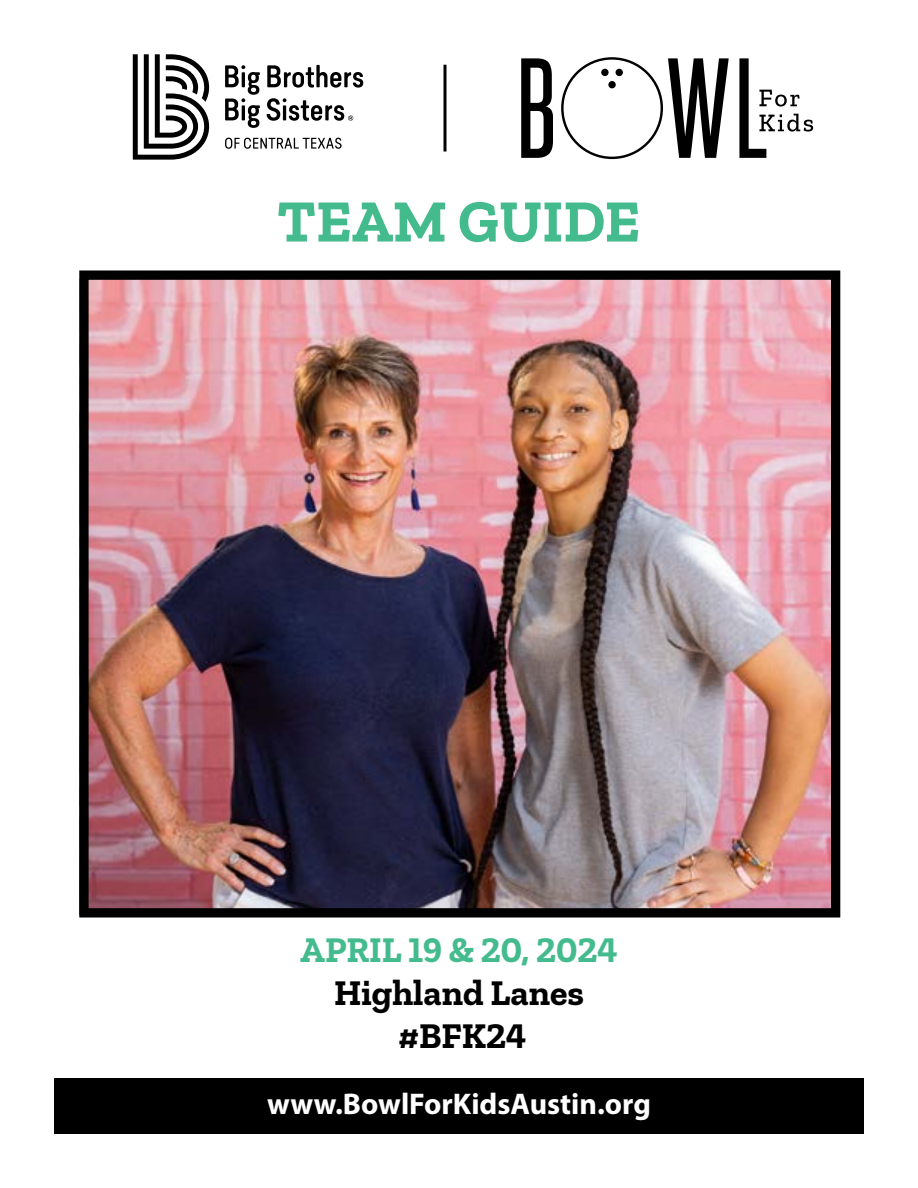
<style>
.page{position:relative;width:918px;height:1188px;background:#fff}
.page>*{position:absolute;margin:0;border:0;box-sizing:border-box;transform-origin:0 0}
.t1{font:700 60px "Zilla Slab";color:#44bb8d}
.t2{font:700 36px/43.2px "Zilla Slab";color:#000;text-align:center}
.t3{font:700 36px "Zilla Slab";color:#44bb8d}
.t4{font:700 30px "Myriad Pro";color:#fff}
</style>
<div class="page">
<img style="left:89px;top:280px;width:741px;height:628px">
<div style="left:54px;top:1078px;width:809px;height:55px;background:#000"></div>
<div style="left:79px;top:270px;width:761px;height:648px;border:9px solid #000"></div>
<svg style="left:133px;top:54px;width:76px;height:106px"></svg>
<svg style="left:267px;top:65px;width:96px;height:23px"></svg>
<svg style="left:225px;top:65px;width:35px;height:63px"></svg>
<svg style="left:267px;top:98px;width:86px;height:23px"></svg>
<svg style="left:225px;top:138px;width:117px;height:11px"></svg>
<hr style="left:444px;top:65px;width:3px;height:86px;background:#000">
<svg style="left:521px;top:58px;width:32px;height:100px"></svg>
<svg style="left:739px;top:58px;width:74px;height:100px"></svg>
<svg style="left:561px;top:57px;width:168px;height:102px"></svg>
<div style="left:601px;top:69px;width:8px;height:7px;background:#000;border-radius:50%"></div>
<div style="left:608px;top:81px;width:8px;height:7px;background:#000;border-radius:50%"></div>
<div style="left:616px;top:69px;width:7px;height:7px;background:#000;border-radius:50%"></div>
<h1 class="t1" style="left:277px;top:187px;width:365px">TEAM GUIDE</h1>
<p class="t3" style="left:300px;top:929px;width:319px">APRIL 19 &amp; 20, 2 24</p>
<p class="t2" style="left:334px;top:971px;width:251px">Highland Lanes #BFK24</p>
<p class="t4" style="left:267px;top:1084px;width:385px">www.BowlForKidsAustin.org</p>
</div>
